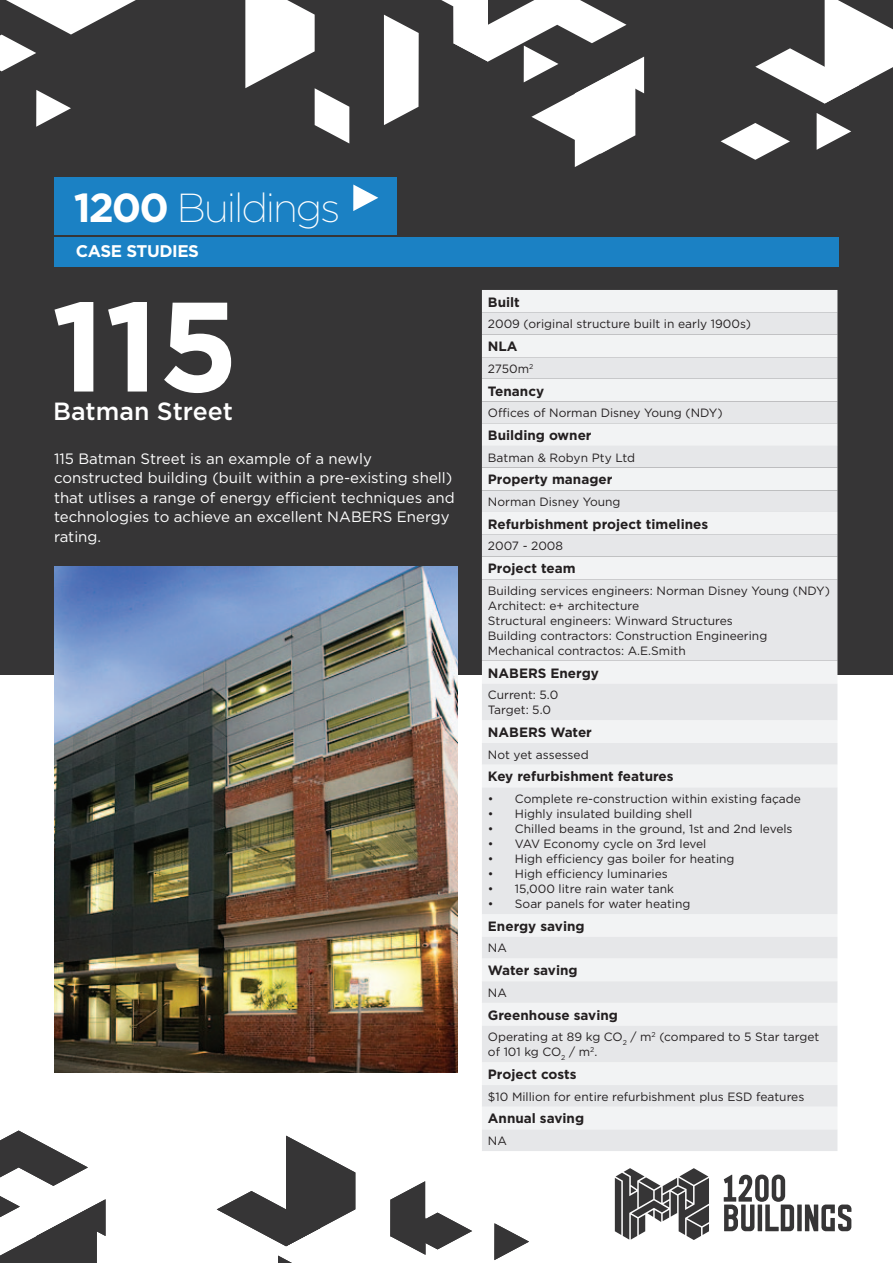
<style>
.page{position:relative;width:893px;height:1263px;background:#fff}
.page>*{position:absolute;margin:0;border:0;box-sizing:border-box;transform-origin:0 0}
.t1{font:700 126.9px "Gotham";color:#fff}
.t2{font:200 40.5px "Gotham";letter-spacing:-.05em;color:#fff}
.t3{font:500 24.9px "Gotham";color:#fff}
.t4{font:700 16.8px "Gotham";letter-spacing:-.025em;color:#fff}
.t5{font:15px/19.5px "Gotham";color:#fff}
.t6{font:700 13.5px "Gotham";color:#231f20}
.t7{font:12px/15px "Gotham";color:#231f20}
.s1{font-weight:700}
</style>
<div class="page">
<div style="left:0;top:0;width:893px;height:674px;background:#363536"></div>
<svg style="left:245px;top:0;width:104px;height:143px"></svg>
<svg style="left:441px;top:0;width:203px;height:167px"></svg>
<svg style="left:384px;top:14px;width:35px;height:111px"></svg>
<svg style="left:0;top:0;width:136px;height:71px"></svg>
<svg style="left:36px;top:90px;width:35px;height:37px"></svg>
<svg style="left:817px;top:113px;width:34px;height:37px"></svg>
<svg style="left:721px;top:123px;width:69px;height:37px"></svg>
<svg style="left:755px;top:0;width:138px;height:104px"></svg>
<svg style="left:0;top:1130px;width:88px;height:56px"></svg>
<svg style="left:0;top:1196px;width:106px;height:67px"></svg>
<svg style="left:278px;top:1255px;width:14px;height:8px"></svg>
<svg style="left:494px;top:1223px;width:35px;height:37px"></svg>
<svg style="left:217px;top:1136px;width:138px;height:110px"></svg>
<svg style="left:390px;top:1181px;width:82px;height:74px"></svg>
<svg style="left:615px;top:1168px;width:94px;height:72px"></svg>
<svg style="left:724px;top:1174px;width:70px;height:57px"></svg>
<svg style="left:805px;top:1204px;width:46px;height:27px"></svg>
<hr style="left:758px;top:1204px;width:4px;height:27px;background:#363536">
<div style="left:797px;top:1204px;width:5px;height:27px;background:#363536"></div>
<div style="left:482px;top:290px;width:355px;height:23px;background:#f2f3f4"></div>
<svg style="left:482px;top:313px;width:355px;height:838px;fill:#e6e7e9"></svg>
<div style="left:54px;top:177px;width:343px;height:57px;background:#1b81c4"></div>
<div style="left:54px;top:238px;width:785px;height:29px;background:#1b81c4"></div>
<svg style="left:353px;top:185px;width:25px;height:26px"></svg>
<img style="left:54px;top:566px;width:403px;height:506px">
<h2 class="t2" style="left:74px;top:182px;width:268px"><span class="s1">1200</span> Buildings</h2>
<h3 class="t4" style="left:76px;top:241px;width:125px">CASE STUDIES</h3>
<h1 class="t1" style="left:51px;top:270px;width:189px">115</h1>
<h3 class="t3" style="left:53px;top:396px;width:181px">Batman Street</h3>
<p class="t5" style="left:54px;top:448px;width:402px">115 Batman Street is an example of a newly constructed building (built within a pre-existing shell) that utlises a range of energy efficient techniques and technologies to achieve an excellent NABERS Energy rating.</p>
<p class="t6" style="left:488px;top:294px;width:33px">Built</p>
<p class="t7" style="left:488px;top:317px;width:265px">2009 (original structure built in early 1900s)</p>
<p class="t6" style="left:488px;top:338px;width:31px">NLA</p>
<p class="t7" style="left:488px;top:361px;width:47px">2750m<sup>2</sup></p>
<p class="t6" style="left:488px;top:383px;width:58px">Tenancy</p>
<p class="t7" style="left:488px;top:405px;width:236px">Offices of Norman Disney Young (NDY)</p>
<p class="t6" style="left:488px;top:427px;width:105px">Building owner</p>
<p class="t7" style="left:488px;top:450px;width:149px">Batman &amp; Robyn Pty Ltd</p>
<p class="t6" style="left:488px;top:471px;width:126px">Property manager</p>
<p class="t7" style="left:488px;top:494px;width:134px">Norman Disney Young</p>
<p class="t6" style="left:488px;top:516px;width:222px">Refurbishment project timelines</p>
<p class="t7" style="left:488px;top:539px;width:77px">2007 - 2008</p>
<p class="t6" style="left:488px;top:560px;width:89px">Project team</p>
<p class="t7" style="left:488px;top:583px;width:343px">Building services engineers: Norman Disney Young (NDY)<br>Architect: e+ architecture<br>Structural engineers: Winward Structures<br>Building contractors: Construction Engineering Mechanical contractos: A.E.Smith</p>
<p class="t6" style="left:488px;top:665px;width:113px">NABERS Energy</p>
<p class="t7" style="left:488px;top:687px;width:72px">Current: 5.0<br>Target: 5.0</p>
<p class="t6" style="left:488px;top:724px;width:106px">NABERS Water</p>
<p class="t7" style="left:488px;top:747px;width:102px">Not yet assessed</p>
<p class="t6" style="left:488px;top:768px;width:187px">Key refurbishment features</p>
<p class="t7" style="left:488px;top:791px;width:314px">• Complete re-construction within existing façade</p>
<p class="t7" style="left:488px;top:806px;width:206px">• Highly insulated building shell</p>
<p class="t7" style="left:488px;top:821px;width:306px">• Chilled beams in the ground, 1st and 2nd levels</p>
<p class="t7" style="left:488px;top:836px;width:220px">• VAV Economy cycle on 3rd level</p>
<p class="t7" style="left:488px;top:851px;width:248px">• High efficiency gas boiler for heating</p>
<p class="t7" style="left:488px;top:866px;width:181px">• High efficiency luminaries</p>
<p class="t7" style="left:488px;top:881px;width:188px">• 15,000 litre rain water tank</p>
<p class="t7" style="left:488px;top:896px;width:204px">• Soar panels for water heating</p>
<p class="t6" style="left:488px;top:918px;width:98px">Energy saving</p>
<p class="t7" style="left:488px;top:940px;width:20px">NA</p>
<p class="t6" style="left:488px;top:962px;width:91px">Water saving</p>
<p class="t7" style="left:488px;top:985px;width:20px">NA</p>
<p class="t6" style="left:488px;top:1007px;width:132px">Greenhouse saving</p>
<p class="t7" style="left:488px;top:1029px;width:333px">Operating at 89 kg CO<sub>2</sub> / m<sup>2</sup> (compared to 5 Star target of 101 kg CO<sub>2</sub> / m<sup>2</sup>.</p>
<p class="t6" style="left:488px;top:1066px;width:90px">Project costs</p>
<p class="t7" style="left:488px;top:1089px;width:318px">$10 Million for entire refurbishment plus ESD features</p>
<p class="t6" style="left:488px;top:1110px;width:98px">Annual saving</p>
<p class="t7" style="left:488px;top:1133px;width:20px">NA</p>
</div>
